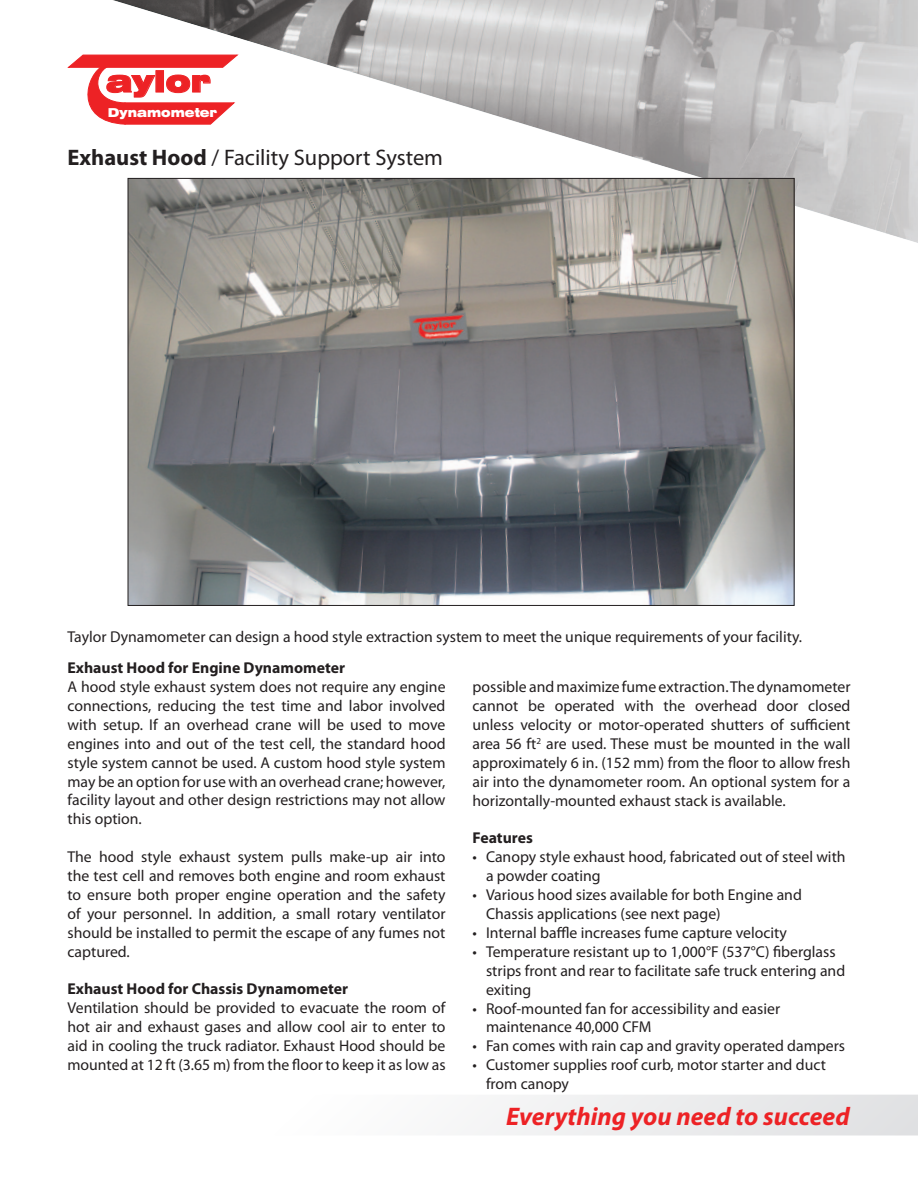
<style>
.page{position:relative;width:918px;height:1188px;background:#fff}
.page>*{position:absolute;margin:0;border:0;box-sizing:border-box;transform-origin:0 0}
.t1{font:900 expanded 29.4px "Swiss 721 BT";color:#ed2225}
.t2{font:italic 700 25.5px "Myriad Pro";color:#ed2225}
.t3{font:22.5px "Myriad Pro";color:#231f20}
.t4{font:15.75px/18.9px "Myriad Pro";color:#231f20}
.t5{font:700 15.75px "Myriad Pro";color:#231f20}
.t6{font:900 expanded 12.3px "Swiss 721 BT";color:#fff;scale:.91 1}
.s1{font-weight:700}
</style>
<div class="page">
<img style="left:67px;top:0;width:851px;height:256px">
<svg style="left:475px;top:1095px;width:443px;height:41px"></svg>
<img style="left:130px;top:180px;width:662px;height:424px">
<h1 class="t1" style="left:106px;top:64px;width:106px">aylor</h1>
<p class="t6" style="left:108px;top:105px;width:122px">Dynamometer</p>
<h3 class="t3" style="left:68px;top:143px;width:377px"><span class="s1">Exhaust Hood</span> / Facility Support System</h3>
<p class="t4" style="left:68px;top:627px;width:736px">Taylor Dynamometer can design a hood style extraction system to meet the unique requirements of your facility.</p>
<p class="t4" style="left:472px;top:677px;width:380px;text-align:justify">possible and maximize fume extraction. The dynamometer cannot be operated with the overhead door closed unless velocity or motor-operated shutters of sufficient area 56 ft<sup>2</sup> are used. These must be mounted in the wall approximately 6 in. (152 mm) from the floor to allow fresh air into the dynamometer room. An optional system for a horizontally-mounted exhaust stack is available.</p>
<p class="t5" style="left:473px;top:828px;width:62px">Features</p>
<p class="t4" style="left:486px;top:847px;width:361px;text-indent:-13px">• Canopy style exhaust hood, fabricated out of steel with a powder coating</p>
<p class="t4" style="left:486px;top:885px;width:317px;text-indent:-13px">• Various hood sizes available for both Engine and<br>Chassis applications (see next page)</p>
<p class="t4" style="left:473px;top:923px;width:316px">• Internal baffle increases fume capture velocity</p>
<p class="t4" style="left:486px;top:942px;width:361px;text-indent:-13px">• Temperature resistant up to 1,000°F (537°C) fiberglass strips front and rear to facilitate safe truck entering and exiting</p>
<p class="t4" style="left:486px;top:999px;width:296px;text-indent:-13px">• Roof-mounted fan for accessibility and easier maintenance 40,000 CFM</p>
<p class="t4" style="left:473px;top:1036px;width:374px">• Fan comes with rain cap and gravity operated dampers</p>
<p class="t4" style="left:486px;top:1055px;width:341px;text-indent:-13px">• Customer supplies roof curb, motor starter and duct from canopy</p>
<p class="t5" style="left:68px;top:658px;width:279px">Exhaust Hood for Engine Dynamometer</p>
<p class="t4" style="left:68px;top:677px;width:380px;text-align:justify">A hood style exhaust system does not require any engine connections, reducing the test time and labor involved with setup. If an overhead crane will be used to move engines into and out of the test cell, the standard hood style system cannot be used. A custom hood style system may be an option for use with an overhead crane; however, facility layout and other design restrictions may not allow this option.</p>
<p class="t4" style="left:68px;top:847px;width:380px;text-align:justify">The hood style exhaust system pulls make-up air into the test cell and removes both engine and room exhaust to ensure both proper engine operation and the safety of your personnel. In addition, a small rotary ventilator should be installed to permit the escape of any fumes not captured.</p>
<p class="t5" style="left:68px;top:979px;width:282px">Exhaust Hood for Chassis Dynamometer</p>
<p class="t4" style="left:68px;top:998px;width:380px;text-align:justify">Ventilation should be provided to evacuate the room of hot air and exhaust gases and allow cool air to enter to aid in cooling the truck radiator. Exhaust Hood should be mounted at 12 ft (3.65 m) from the floor to keep it as low as</p>
<h2 class="t2" style="left:506px;top:1100px;width:345px">Everything you need to succeed</h2>
</div>
